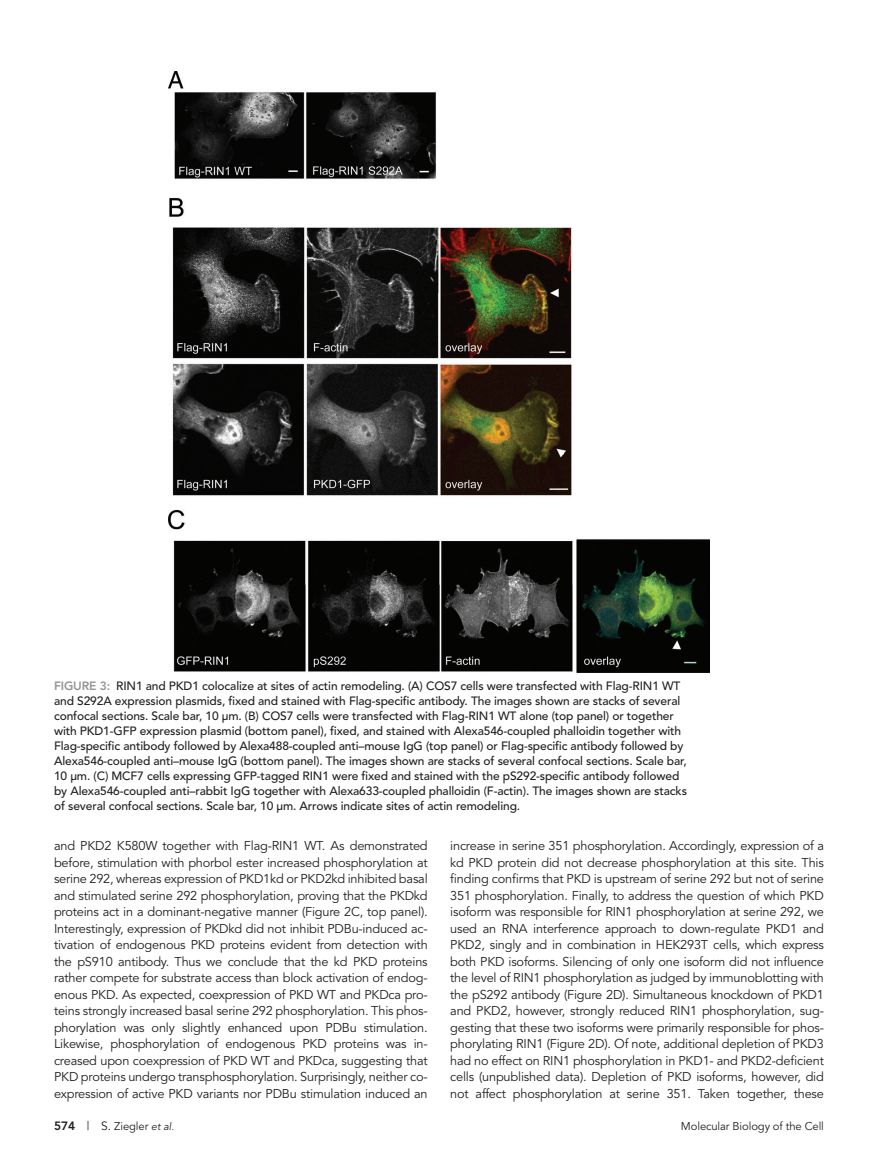
<style>
.page{position:relative;width:878px;height:1175px;background:#fff}
.page>*{position:absolute;margin:0;border:0;box-sizing:border-box;transform-origin:0 0}
.Body_Text_next_aveni{font:12.75px/16.5px "Avenir";letter-spacing:-.015em;color:#231f20;text-align:justify}
.Figure_caption_35_5p{font:500 12px/15px "Avenir";letter-spacing:-.01em;color:#231f20}
.t1{font:11.25px "Avenir";letter-spacing:-.01em;color:#231f20}
.s1{font-weight:800;color:#939598}
.s2{font-weight:800;font-size:12px}
.s3{font-size:12px}
.s4{font-style:italic;font-size:10.5px}
.s5{font-weight:300;font-size:10.5px}
</style>
<div class="page">
<img style="left:169px;top:72px;width:540px;height:601px">
<p class="Figure_caption_35_5p" style="left:54px;top:679px;width:634px"><span class="s1">FIG URE 3:</span> RIN1 and PKD1 colocalize at sites of actin remodeling. (A) COS7 cells were transfected with Flag-RIN1 WT and S292A expression plasmids, fixed and stained with Flag-specific antibody. The images shown are stacks of several confocal sections. Scale bar, 10 μm. (B) COS7 cells were transfected with Flag-RIN1 WT alone (top panel) or together with PKD1-GFP expression plasmid (bottom panel), fixed, and stained with Alexa546-coupled phalloidin together with Flag-specific antibody followed by Alexa488-coupled anti–mouse IgG (top panel) or Flag-specific antibody followed by Alexa546-coupled anti–mouse IgG (bottom panel). The images shown are stacks of several confocal sections. Scale bar, 10 μm. (C) MCF7 cells expressing GFP-tagged RIN1 were fixed and stained with the pS292-specific antibody followed by Alexa546-coupled anti–rabbit IgG together with Alexa633-coupled phalloidin (F-actin). The images shown are stacks of several confocal sections. Scale bar, 10 μm. Arrows indicate sites of actin remodeling.</p>
<p class="Body_Text_next_aveni" style="left:54px;top:837px;width:375px">and PKD2 K580W together with Flag-RIN1 WT. As demonstrated before, stimulation with phorbol ester increased phosphorylation at serine 292, whereas expression of PKD1kd or PKD2kd inhibited basal and stimulated serine 292 phosphorylation, proving that the PKDkd proteins act in a dominant-negative manner (Figure 2C, top panel).<br>Interestingly, expression of PKDkd did not inhibit PDBu-induced ac&shy;tivation of endogenous PKD proteins evident from detection with the pS910 antibody. Thus we conclude that the kd PKD proteins rather compete for substrate access than block activation of endog&shy;enous PKD. As expected, coexpression of PKD WT and PKDca pro&shy;teins strongly increased basal serine 292 phosphorylation. This phos&shy;phorylation was only slightly enhanced upon PDBu stimulation.<br>Likewise, phosphorylation of endogenous PKD proteins was in&shy;creased upon coexpression of PKD WT and PKDca, suggesting that PKD proteins undergo transphosphorylation. Surprisingly, neither co&shy;expression of active PKD variants nor PDBu stimulation induced an</p>
<p class="Body_Text_next_aveni" style="left:450px;top:837px;width:375px">increase in serine 351 phosphorylation. Accordingly, expression of a kd PKD protein did not decrease phosphorylation at this site. This finding confirms that PKD is upstream of serine 292 but not of serine 351 phosphorylation. Finally, to address the question of which PKD isoform was responsible for RIN1 phosphorylation at serine 292, we used an RNA interference approach to down-regulate PKD1 and PKD2, singly and in combination in HEK293T cells, which express both PKD isoforms. Silencing of only one isoform did not influence the level of RIN1 phosphorylation as judged by immunoblotting with the pS292 antibody (Figure 2D). Simultaneous knockdown of PKD1 and PKD2, however, strongly reduced RIN1 phosphorylation, sug&shy;gesting that these two isoforms were primarily responsible for phos&shy;phorylating RIN1 (Figure 2D). Of note, additional depletion of PKD3 had no effect on RIN1 phosphorylation in PKD1- and PKD2-deficient cells (unpublished data). Depletion of PKD isoforms, however, did not affect phosphorylation at serine 351. Taken together, these</p>
<p class="t1" style="left:54px;top:1119px;width:122px"><span class="s2">574</span> <span class="s3">| S.</span> Ziegler <span class="s4">et al</span><span class="s5">.</span></p>
<p class="t1" style="left:681px;top:1119px;width:144px">Molecular Biology of the Cell</p>
</div>
